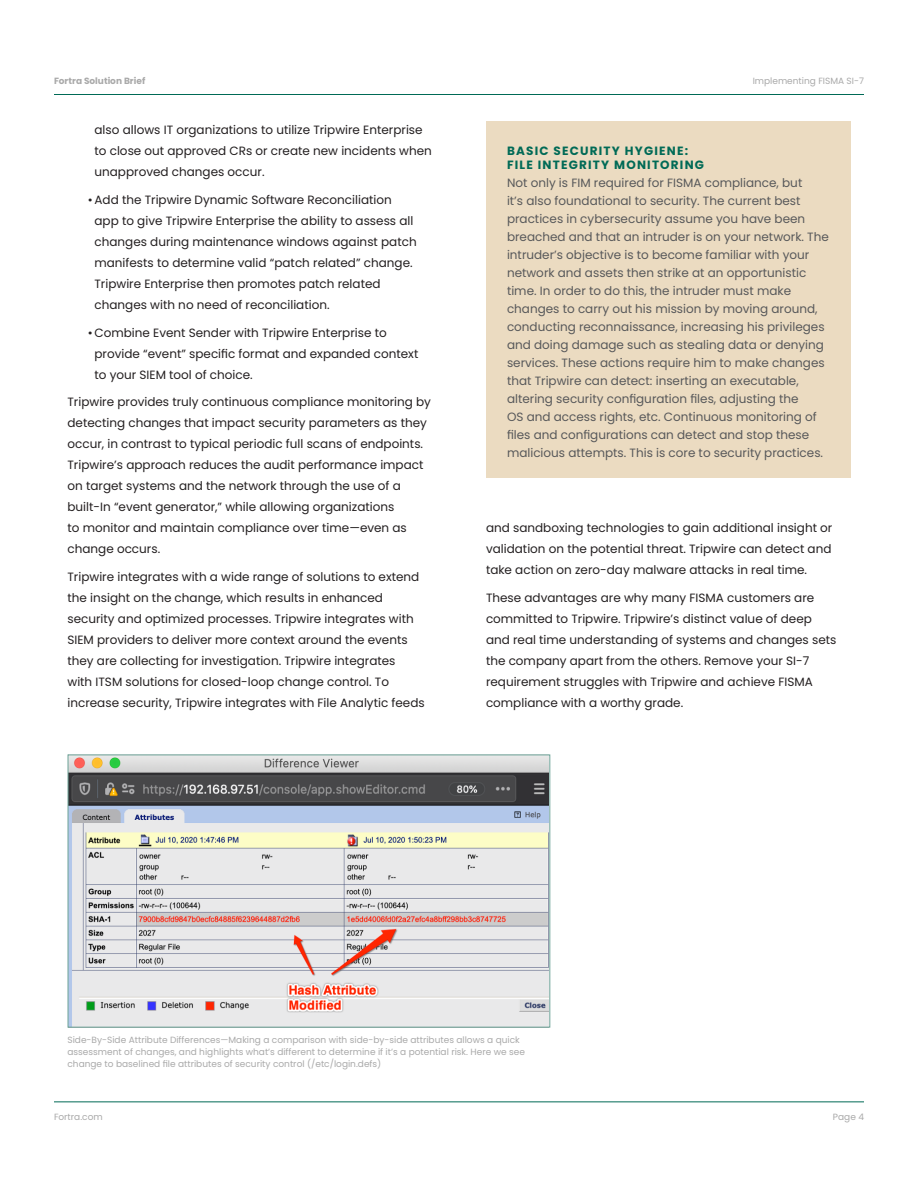
<style>
.page{position:relative;width:918px;height:1188px;background:#fff}
.page>*{position:absolute;margin:0;border:0;box-sizing:border-box;transform-origin:0 0}
.FTA_Body{font:12px/21px "Poppins";color:#231f20}
.FTA_Sidebar_-_Body{font:12px/18px "Poppins";color:#57585a}
.FTA_Sidebar_-_Subhea{font:700 12px/14.4px "Poppins";letter-spacing:.1em;color:#006a56}
.FTA_Caption{font:9px/12px "Poppins";color:#a9a9a9}
.FTA_Header_-_Doc_Tit{font:9px "Poppins";color:#a9a9a9}
.FTA_Header_-_Doc_Typ{font:700 9px "Poppins";color:#a9a9a9}
</style>
<div class="page">
<hr style="left:54px;top:94px;width:810px;height:1px;background:#006a56">
<hr style="left:54px;top:1101px;width:810px;height:1px;background:#006a56">
<div style="left:486px;top:122px;width:364px;height:356px;background:#ebdbc1"></div>
<img style="left:69px;top:756px;width:479px;height:270px">
<div style="left:67px;top:754px;width:483px;height:274px;border:1px solid #70a59a"></div>
<p class="FTA_Header_-_Doc_Typ" style="left:54px;top:76px;width:93px">Fortra Solution Brief</p>
<p class="FTA_Header_-_Doc_Tit" style="left:753px;top:76px;width:113px">Implementing FISMA SI-7</p>
<p class="FTA_Body" style="left:94px;top:119px;width:339px">also allows IT organizations to utilize Tripwire Enterprise to close out approved CRs or create new incidents when unapproved changes occur.</p>
<p class="FTA_Body" style="left:94px;top:189px;width:324px;text-indent:-7px">•Add the Tripwire Dynamic Software Reconciliation app to give Tripwire Enterprise the ability to assess all changes during maintenance windows against patch manifests to determine valid “patch related” change.<br>Tripwire Enterprise then promotes patch related changes with no need of reconciliation.</p>
<p class="FTA_Body" style="left:94px;top:322px;width:325px;text-indent:-7px">•Combine Event Sender with Tripwire Enterprise to provide “event” specific format and expanded context to your SIEM tool of choice.</p>
<p class="FTA_Body" style="left:68px;top:392px;width:365px">Tripwire provides truly continuous compliance monitoring by detecting changes that impact security parameters as they occur, in contrast to typical periodic full scans of endpoints.<br>Tripwire’s approach reduces the audit performance impact on target systems and the network through the use of a built-In “event generator,” while allowing organizations<br>to monitor and maintain compliance over time—even as change occurs.</p>
<p class="FTA_Body" style="left:68px;top:566px;width:359px">Tripwire integrates with a wide range of solutions to extend the insight on the change, which results in enhanced security and optimized processes. Tripwire integrates with SIEM providers to deliver more context around the events they are collecting for investigation. Tripwire integrates<br>with ITSM solutions for closed-loop change control. To increase security, Tripwire integrates with File Analytic feeds</p>
<p class="FTA_Sidebar_-_Subhea" style="left:507px;top:144px;width:199px">BASIC SECURITY HYGIENE:<br>FILE INTEGRITY MONITORING</p>
<p class="FTA_Sidebar_-_Body" style="left:507px;top:174px;width:323px">Not only is FIM required for FISMA compliance, but<br>it’s also foundational to security. The current best practices in cybersecurity assume you have been breached and that an intruder is on your network. The intruder’s objective is to become familiar with your network and assets then strike at an opportunistic time. In order to do this, the intruder must make changes to carry out his mission by moving around, conducting reconnaissance, increasing his privileges and doing damage such as stealing data or denying services. These actions require him to make changes that Tripwire can detect: inserting an executable, altering security configuration files, adjusting the<br>OS and access rights, etc. Continuous monitoring of files and configurations can detect and stop these malicious attempts. This is core to security practices.</p>
<p class="FTA_Body" style="left:486px;top:518px;width:348px;text-align:justify">and sandboxing technologies to gain additional insight or validation on the potential threat. Tripwire can detect and take action on zero-day malware attacks in real time.</p>
<p class="FTA_Body" style="left:486px;top:587px;width:352px">These advantages are why many FISMA customers are committed to Tripwire. Tripwire’s distinct value of deep and real time understanding of systems and changes sets the company apart from the others. Remove your SI-7 requirement struggles with Tripwire and achieve FISMA compliance with a worthy grade.</p>
<p class="FTA_Caption" style="left:68px;top:1033px;width:459px">Side-By-Side Attribute Differences—Making a comparison with side-by-side attributes allows a quick assessment of changes, and highlights what’s different to determine if it’s a potential risk. Here we see change to baselined file attributes of security control (/etc/login.defs)</p>
<p class="FTA_Caption" style="left:54px;top:1111px;width:50px">Fortra.com</p>
<p class="FTA_Caption" style="left:833px;top:1111px;width:33px">Page 4</p>
</div>
